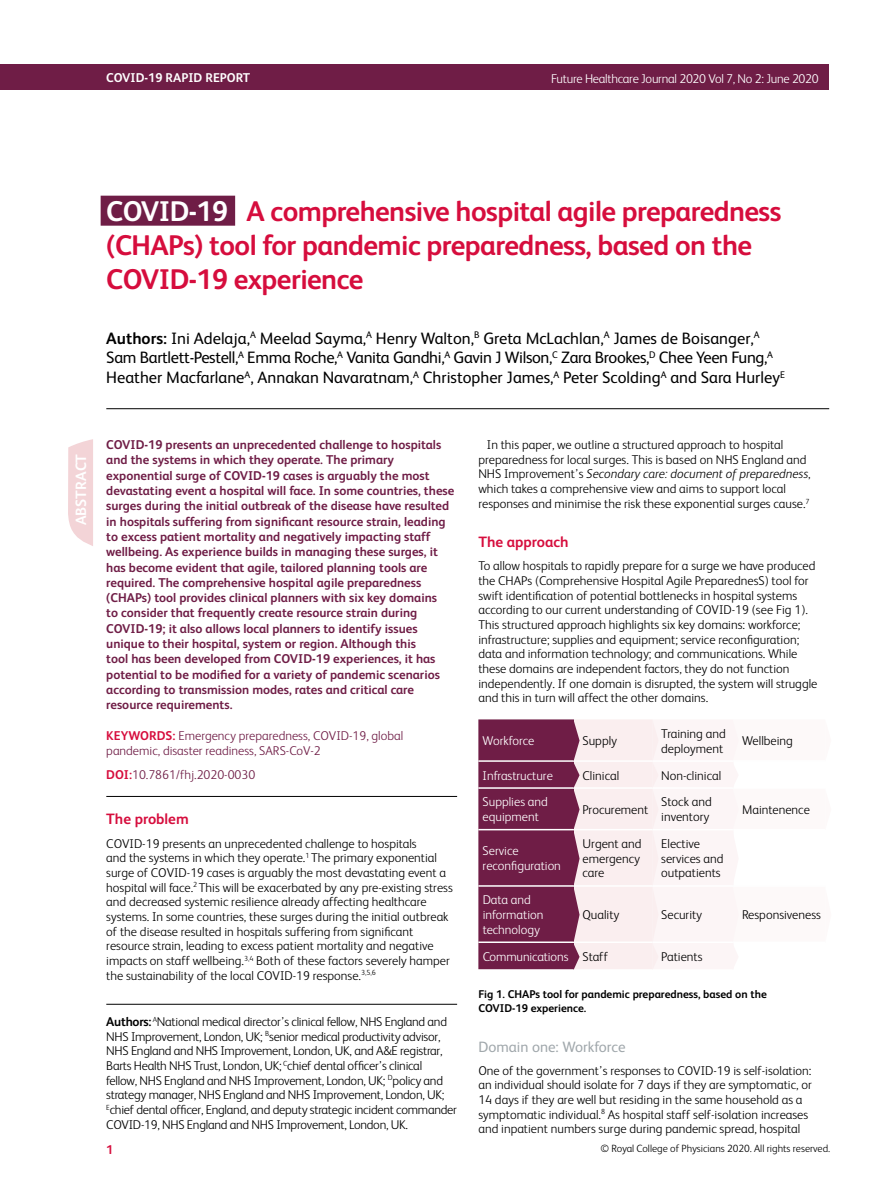
<style>
.page{position:relative;width:893px;height:1191px;background:#fff}
.page>*{position:absolute;margin:0;border:0;box-sizing:border-box;transform-origin:0 0}
.t1{font:700 28.5px/34.2px "FS Albert";letter-spacing:-.02em;color:#d60d3d}
.t2{font:16.5px/19.8px "FS Albert";color:#000}
.t3{font:700 15px "FS Albert";color:#d60d3d}
.t4{font:15px "FS Albert";color:#a1a8ac}
.t5{font:700 15px "FS Albert";color:#fff}
.t6{font:300 12.75px/14.7px "FS Albert";color:#000}
.t7{font:700 12.75px/15.3px "FS Albert";color:#6f1d46}
.t8{font:300 12.75px/14.7px "FS Albert";letter-spacing:-.02em;color:#000}
.t9{font:300 12.75px/14.7px "FS Albert";color:#fff}
.t10{font:300 12.75px/15.3px "FS Albert";color:#6f1d46}
.t11{font:300 12.75px "FS Albert";letter-spacing:-.02em;color:#fff}
.t12{font:700 12.75px "FS Albert";color:#fff}
.t13{font:700 12.75px "FS Albert";color:#d60d3d}
.t14{font:700 11.25px/14.7px "FS Albert";color:#000}
.t15{font:300 10.5px "FS Albert";color:#000}
.s1{color:#fff}
.s2{font-weight:700}
.s3{font-weight:700;color:#d60d3d}
.s4{font-style:italic}
.s5{color:#000}
</style>
<div class="page">
<div style="left:0;top:64px;width:829px;height:25px;background:#6f1d46"></div>
<div style="left:101px;top:196px;width:134px;height:30px;background:#6f1d46"></div>
<hr style="left:106px;top:408px;width:723px;height:1px;background:#000">
<svg style="left:68px;top:439px;width:25px;height:107px;background:#f4d9db"></svg>
<hr style="left:106px;top:796px;width:351px;height:1px;background:#000">
<hr style="left:106px;top:1004px;width:351px;height:1px;background:#000">
<svg style="left:478px;top:719px;width:181px;height:251px;background:#b18197"></svg>
<p class="t12" style="left:106px;top:70px;width:145px">COVID-19 RAPID REPORT</p>
<p class="t11" style="left:551px;top:71px;width:269px">Future Healthcare Journal 2020 Vol 7, No 2: June 2020</p>
<h1 class="t1" style="left:106px;top:194px;width:677px"><span class="s1">COVID-19</span> A comprehensive hospital agile preparedness (CHAPs) tool for pandemic preparedness, based on the<br>COVID-19 experience</h1>
<p class="t2" style="left:106px;top:328px;width:680px"><span class="s2">Authors:</span> Ini Adelaja,<sup>A</sup> Meelad Sayma,<sup>A</sup> Henry Walton,<sup>B</sup> Greta McLachlan,<sup>A</sup> James de Boisanger,<sup>A<br></sup>Sam Bartlett-Pestell,<sup>A</sup> Emma Roche,<sup>A</sup> Vanita Gandhi,<sup>A</sup> Gavin J Wilson,<sup>C</sup> Zara Brookes,<sup>D</sup> Chee Yeen Fung,<sup>A<br></sup>Heather Macfarlane<sup>A</sup>, Annakan Navaratnam,<sup>A</sup> Christopher James,<sup>A</sup> Peter Scolding<sup>A</sup> and Sara Hurley<sup>E</sup></p>
<p class="t5" style="left:72px;top:525px;width:73px;rotate:-90deg">ABSTRACT</p>
<p class="t7" style="left:106px;top:437px;width:350px">COVID-19 presents an unprecedented challenge to hospitals and the systems in which they operate. The primary exponential surge of COVID-19 cases is arguably the most devastating event a hospital will face. In some countries, these surges during the initial outbreak of the disease have resulted in hospitals suffering from significant resource strain, leading to excess patient mortality and negatively impacting staff wellbeing. As experience builds in managing these surges, it has become evident that agile, tailored planning tools are required. The comprehensive hospital agile preparedness (CHAPs) tool provides clinical planners with six key domains<br>to consider that frequently create resource strain during COVID-19; it also allows local planners to identify issues unique to their hospital, system or region. Although this<br>tool has been developed from COVID-19 experiences, it has potential to be modified for a variety of pandemic scenarios according to transmission modes, rates and critical care resource requirements.</p>
<p class="t10" style="left:106px;top:728px;width:299px"><span class="s3">KEYWORDS:</span> Emergency preparedness, COVID-19, global pandemic, disaster readiness, SARS-CoV-2</p>
<p class="t10" style="left:106px;top:767px;width:150px"><span class="s3">DOI:</span>10.7861/fhj.2020-0030</p>
<p class="t3" style="left:106px;top:810px;width:84px">The problem</p>
<p class="t6" style="left:106px;top:835px;width:348px">COVID-19 presents an unprecedented challenge to hospitals<br>and the systems in which they operate.<sup>1</sup> The primary exponential surge of COVID-19 cases is arguably the most devastating event a hospital will face.<sup>2</sup> This will be exacerbated by any pre-existing stress and decreased systemic resilience already affecting healthcare systems. In some countries, these surges during the initial outbreak of the disease resulted in hospitals suffering from significant resource strain, leading to excess patient mortality and negative impacts on staff wellbeing.<sup>3,4</sup> Both of these factors severely hamper the sustainability of the local COVID-19 response.<sup>3,5,6</sup></p>
<p class="t8" style="left:106px;top:1014px;width:352px"><span class="s2">Authors:</span> <sup>A</sup>National medical director’s clinical fellow, NHS England and NHS Improvement, London, UK; <sup>B</sup>senior medical productivity advisor, NHS England and NHS Improvement, London, UK, and A&amp;E registrar, Barts Health NHS Trust, London, UK; <sup>C</sup>chief dental officer’s clinical<br>fellow, NHS England and NHS Improvement, London, UK; <sup>D</sup>policy and strategy manager, NHS England and NHS Improvement, London, UK; <sup>E</sup>chief dental officer, England, and deputy strategic incident commander COVID-19, NHS England and NHS Improvement, London, UK.</p>
<p class="t6" style="left:478px;top:437px;width:334px;text-indent:9px">In this paper, we outline a structured approach to hospital preparedness for local surges. This is based on NHS England and NHS Improvement’s <span class="s4">Secondary care: document of preparedness</span>, which takes a comprehensive view and aims to support local responses and minimise the risk these exponential surges cause.<sup>7</sup></p>
<p class="t3" style="left:478px;top:533px;width:92px">The approach</p>
<p class="t6" style="left:478px;top:558px;width:341px">To allow hospitals to rapidly prepare for a surge we have produced the CHAPs (Comprehensive Hospital Agile PreparednesS) tool for swift identification of potential bottlenecks in hospital systems according to our current understanding of COVID-19 (see Fig 1).<br>This structured approach highlights six key domains: workforce; infrastructure; supplies and equipment; service reconfiguration; data and information technology; and communications. While these domains are independent factors, they do not function independently. If one domain is disrupted, the system will struggle and this in turn will affect the other domains.</p>
<p class="t9" style="left:483px;top:733px;width:53px">Workforce</p>
<p class="t6" style="left:583px;top:733px;width:36px">Supply</p>
<p class="t6" style="left:661px;top:726px;width:66px">Training and deployment</p>
<p class="t6" style="left:742px;top:733px;width:52px">Wellbeing</p>
<p class="t9" style="left:483px;top:767px;width:72px">Infrastructure</p>
<p class="t6" style="left:583px;top:767px;width:38px">Clinical</p>
<p class="t6" style="left:661px;top:767px;width:62px">Non-clinical</p>
<p class="t9" style="left:483px;top:794px;width:67px">Supplies and equipment</p>
<p class="t6" style="left:583px;top:802px;width:67px">Procurement</p>
<p class="t6" style="left:661px;top:794px;width:52px">Stock and inventory</p>
<p class="t6" style="left:742px;top:802px;width:69px">Maintenence</p>
<p class="t9" style="left:483px;top:843px;width:80px">Service reconfiguration</p>
<p class="t6" style="left:583px;top:836px;width:60px">Urgent and emergency care</p>
<p class="t6" style="left:661px;top:836px;width:64px">Elective services and outpatients</p>
<p class="t9" style="left:483px;top:892px;width:62px">Data and information technology</p>
<p class="t6" style="left:583px;top:907px;width:38px">Quality</p>
<p class="t6" style="left:661px;top:907px;width:42px">Security</p>
<p class="t6" style="left:742px;top:907px;width:80px">Responsiveness</p>
<p class="t9" style="left:483px;top:949px;width:127px">Communications <span class="s5">Staff</span></p>
<p class="t6" style="left:661px;top:949px;width:43px">Patients</p>
<p class="t14" style="left:478px;top:986px;width:290px">Fig 1. CHAPs tool for pandemic preparedness, based on the<br>COVID-19 experience.</p>
<p class="t4" style="left:478px;top:1037px;width:149px">Domain one: Workforce</p>
<p class="t6" style="left:478px;top:1063px;width:335px">One of the government’s responses to COVID-19 is self-isolation: an individual should isolate for 7 days if they are symptomatic, or 14 days if they are well but residing in the same household as a symptomatic individual.<sup>8</sup> As hospital staff self-isolation increases and inpatient numbers surge during pandemic spread, hospital</p>
<p class="t13" style="left:106px;top:1142px;width:9px">1</p>
<p class="t15" style="left:600px;top:1142px;width:231px">© Royal College of Physicians 2020. All rights reserved.</p>
</div>
